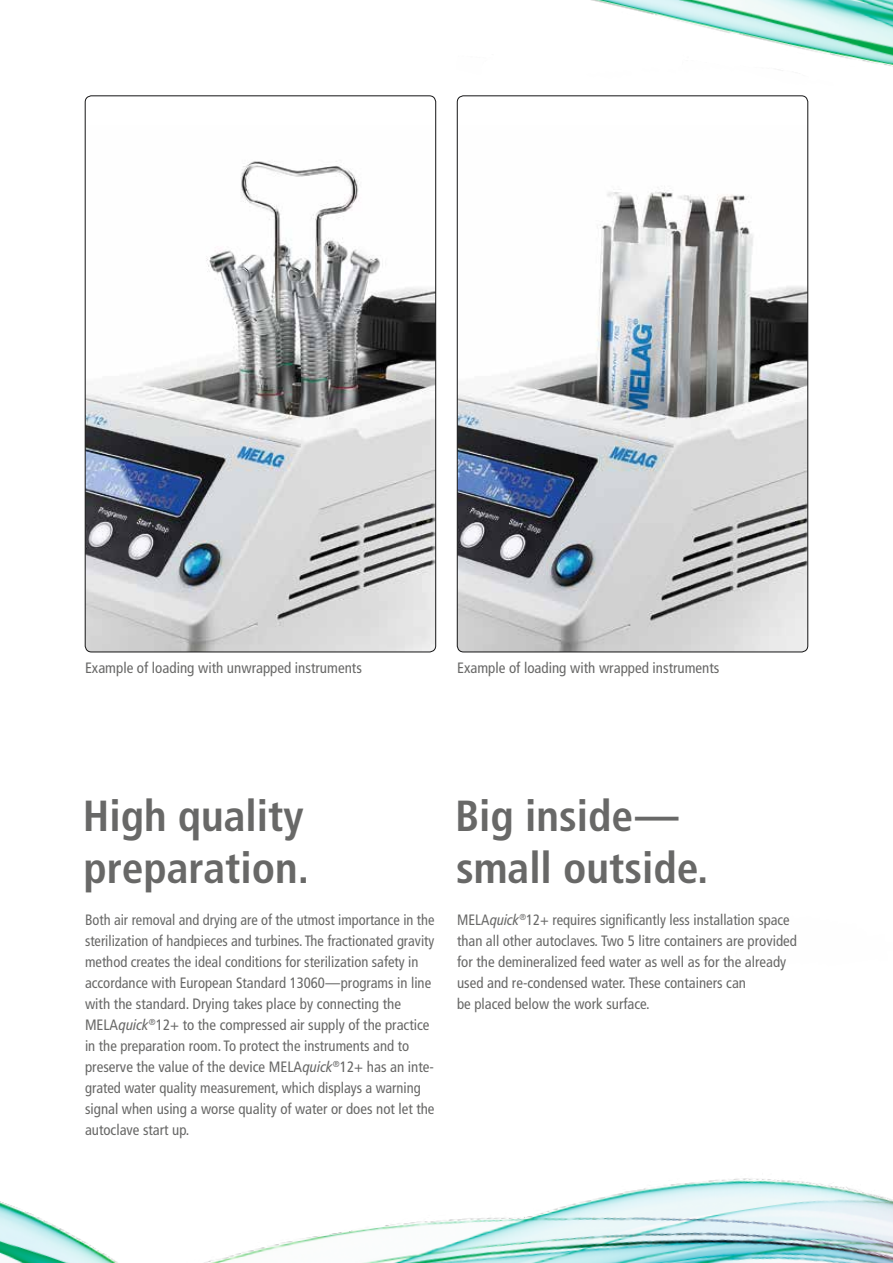
<style>
.page{position:relative;width:893px;height:1263px;background:#fff}
.page>*{position:absolute;margin:0;border:0;box-sizing:border-box;transform-origin:0 0}
.t1{font:700 condensed 43.5px/52.5px "Frutiger LT Std";color:#686867}
.t2{font:condensed 15px/21px "Frutiger LT Std";color:#686867;scale:.96 1}
.t3{font:condensed 15px/21px "Frutiger LT Std";color:#686867}
.s1{font-family:"Frutiger LT Pro";font-style:italic}
</style>
<div class="page">
<img style="left:212px;top:1178px;width:681px;height:85px">
<img style="left:456px;top:0;width:437px;height:304px">
<img style="left:0;top:1201px;width:212px;height:62px">
<img style="left:85px;top:161px;width:351px;height:491px">
<img style="left:457px;top:126px;width:351px;height:526px">
<p class="t3" style="left:85px;top:657px;width:278px">Example of loading with unwrapped instruments</p>
<p class="t3" style="left:457px;top:657px;width:264px">Example of loading with wrapped instruments</p>
<h1 class="t1" style="left:83px;top:789px;width:228px">High quality preparation.</h1>
<p class="t2" style="left:85px;top:909px;width:366px">Both air removal and drying are of the utmost importance in the sterilization of handpieces and turbines. The fractionated gravity method creates the ideal conditions for sterilization safety in accordance with European Standard 13060—programs in line with the standard. Drying takes place by connecting the MELA<span class="s1">quick</span><sup>®</sup>12+ to the compressed air supply of the practice in the preparation room. To protect the instruments and to preserve the value of the device MELA<span class="s1">quick</span><sup>®</sup>12+ has an inte&shy;grated water quality measurement, which displays a warning signal when using a worse quality of water or does not let the autoclave start up.</p>
<h1 class="t1" style="left:455px;top:789px;width:255px">Big inside— small outside.</h1>
<p class="t3" style="left:457px;top:909px;width:341px">MELA<span class="s1">quick</span><sup>®</sup>12+ requires significantly less installation space than all other autoclaves. Two 5 litre containers are provided for the demineralized feed water as well as for the already used and re-condensed water. These containers can<br>be placed below the work surface.</p>
</div>
